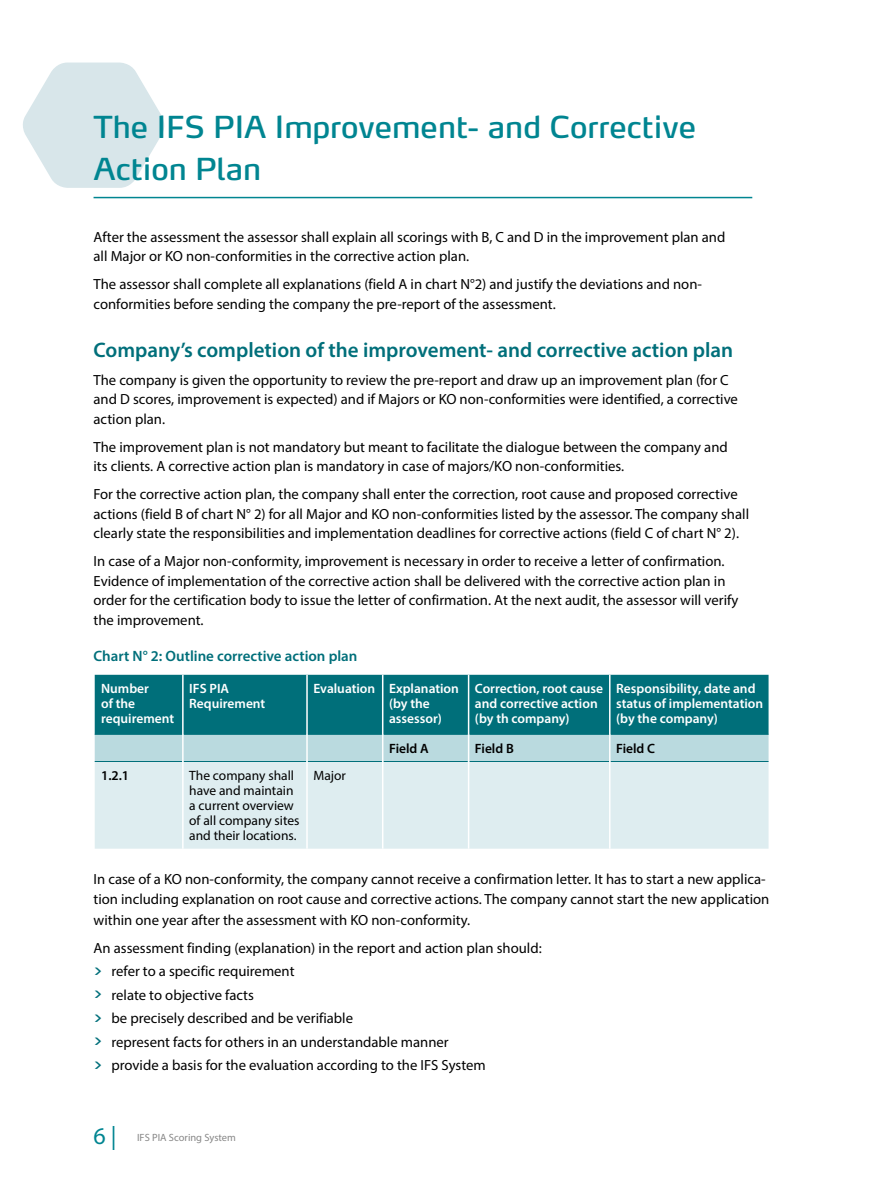
<style>
.page{position:relative;width:893px;height:1187px;background:#fff}
.page>*{position:absolute;margin:0;border:0;box-sizing:border-box;transform-origin:0 0}
.t1{font:30px/42px "Max OT";color:#008591}
.t2{font:24px "Myriad Pro";color:#008591}
.t3{font:600 21px "Myriad Pro";color:#006f7a}
.t4{font:600 15px "Myriad Pro";color:#006f7a}
.t5{font:14.7px/19.5px "Myriad Pro";color:#000}
.t6{font:600 13.5px/15px "Myriad Pro";color:#fff}
.t7{font:13.5px/15px "Myriad Pro";color:#000}
.t8{font:600 13.5px "Myriad Pro";color:#000}
.t9{font:10.5px "Myriad Pro";color:#878787}
.s1{font-family:"Neo Sans";font-weight:500;color:#006f7a}
</style>
<div class="page">
<svg style="left:23px;top:63px;width:141px;height:125px"></svg>
<hr style="left:94px;top:197px;width:658px;height:1px;background:#008591">
<div style="left:95px;top:762px;width:673px;height:86px;background:#deedf0"></div>
<hr style="left:95px;top:761px;width:87px;height:1px;background:#006f7a">
<hr style="left:184px;top:761px;width:122px;height:1px;background:#006f7a">
<hr style="left:308px;top:761px;width:74px;height:1px;background:#006f7a">
<hr style="left:383px;top:761px;width:85px;height:1px;background:#006f7a">
<hr style="left:469px;top:761px;width:140px;height:1px;background:#006f7a">
<hr style="left:610px;top:761px;width:158px;height:1px;background:#006f7a">
<svg style="left:95px;top:674px;width:673px;height:87px;background:#3c919a"></svg>
<hr style="left:182px;top:761px;width:2px;height:87px;background:#fff">
<hr style="left:306px;top:761px;width:2px;height:87px;background:#fff">
<hr style="left:382px;top:761px;width:1px;height:87px;background:#fff">
<hr style="left:468px;top:761px;width:1px;height:87px;background:#fff">
<hr style="left:609px;top:761px;width:1px;height:87px;background:#fff">
<h1 class="t1" style="left:94px;top:106px;width:604px">The IFS PIA Improvement- and Corrective<br>Action Plan</h1>
<p class="t5" style="left:94px;top:227px;width:633px">After the assessment the assessor shall explain all scorings with B, C and D in the improvement plan and all Major or KO non-conformities in the corrective action plan.</p>
<p class="t5" style="left:94px;top:274px;width:610px">The assessor shall complete all explanations (field A in chart N°2) and justify the deviations and non&shy;conformities before sending the company the pre-report of the assessment.</p>
<h3 class="t3" style="left:94px;top:336px;width:641px">Company’s completion of the improvement- and corrective action plan</h3>
<p class="t5" style="left:94px;top:370px;width:646px">The company is given the opportunity to review the pre-report and draw up an improvement plan (for C and D scores, improvement is expected) and if Majors or KO non-conformities were identified, a corrective action plan.</p>
<p class="t5" style="left:94px;top:437px;width:636px">The improvement plan is not mandatory but meant to facilitate the dialogue between the company and its clients. A corrective action plan is mandatory in case of majors/KO non-conformities.</p>
<p class="t5" style="left:94px;top:484px;width:657px">For the corrective action plan, the company shall enter the correction, root cause and proposed corrective actions (field B of chart N° 2) for all Major and KO non-conformities listed by the assessor. The company shall clearly state the responsibilities and implementation deadlines for corrective actions (field C of chart N° 2).</p>
<p class="t5" style="left:94px;top:551px;width:646px">In case of a Major non-conformity, improvement is necessary in order to receive a letter of confirmation.<br>Evidence of implementation of the corrective action shall be delivered with the corrective action plan in order for the certification body to issue the letter of confirmation. At the next audit, the assessor will verify the improvement.</p>
<p class="t4" style="left:94px;top:646px;width:265px">Chart N° 2: Outline corrective action plan</p>
<p class="t6" style="left:101px;top:681px;width:75px">Number<br>of the requirement</p>
<p class="t6" style="left:189px;top:681px;width:78px">IFS PIA<br>Requirement</p>
<p class="t6" style="left:389px;top:681px;width:71px;text-indent:-76px">Evaluation Explanation (by the assessor)</p>
<p class="t6" style="left:475px;top:681px;width:130px">Correction, root cause and corrective action (by th company)</p>
<p class="t6" style="left:616px;top:681px;width:149px">Responsibility, date and status of implementation (by the company)</p>
<p class="t8" style="left:389px;top:739px;width:41px">Field A</p>
<p class="t8" style="left:475px;top:739px;width:40px">Field B</p>
<p class="t8" style="left:616px;top:739px;width:41px">Field C</p>
<p class="t8" style="left:101px;top:767px;width:30px">1.2.1</p>
<p class="t7" style="left:189px;top:767px;width:112px">The company shall have and maintain a current overview of all company sites and their locations.</p>
<p class="t7" style="left:313px;top:767px;width:34px">Major</p>
<p class="t5" style="left:94px;top:869px;width:677px">In case of a KO non-conformity, the company cannot receive a confirmation letter. It has to start a new applica&shy;tion including explanation on root cause and corrective actions. The company cannot start the new application</p>
<p class="t5" style="left:94px;top:905px;width:450px;line-height:28px">within one year after the assessment with KO non-conformity.<br>An assessment finding (explanation) in the report and action plan should:</p>
<p class="t5" style="left:94px;top:959px;width:394px;line-height:23.5px"><span class="s1">&gt;</span> refer to a specific requirement<br><span class="s1">&gt;</span> relate to objective facts<br><span class="s1">&gt;</span> be precisely described and be verifiable<br><span class="s1">&gt;</span> represent facts for others in an understandable manner<br><span class="s1">&gt;</span> provide a basis for the evaluation according to the IFS System</p>
<h2 class="t2" style="left:94px;top:1121px;width:25px">6 |</h2>
<p class="t9" style="left:137px;top:1130px;width:100px">IFS PIA Scoring System</p>
</div>
